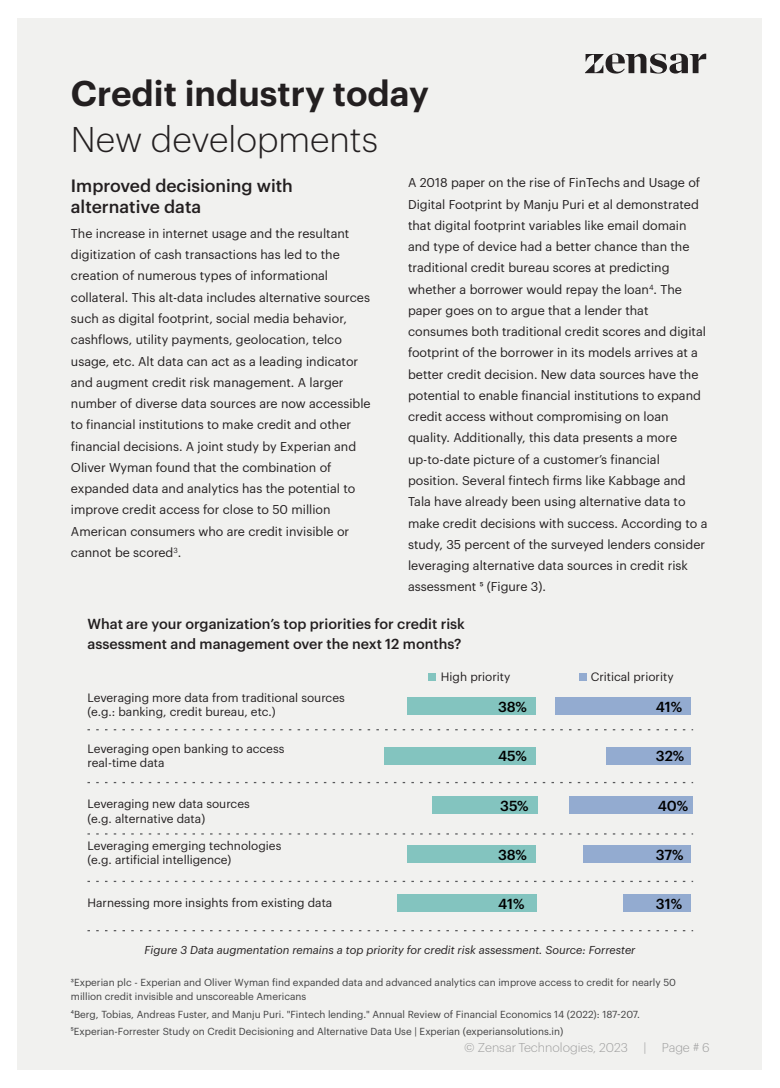
<style>
.page{position:relative;width:780px;height:1088px;background:#fff}
.page>*{position:absolute;margin:0;border:0;box-sizing:border-box;transform-origin:0 0}
.t1{font:600 35px "Graphik";color:#231f20}
.t2{font:300 35px "Graphik";color:#231f20}
.t3{font:500 17.5px/21.2px "Graphik";color:#231f20}
.t4{font:500 14.25px/20.2px "Graphik";color:#231f20}
.t5{font:500 14.25px "Graphik";letter-spacing:-.005em;color:#000}
.t6{font:12.5px/21.2px "Graphik";color:#231f20}
.t7{font:300 12.5px "Graphik";color:#9e9e9e}
.t8{font:11.88px/14.2px "Graphik";color:#231f20}
.t9{font:italic 11.25px "Graphik";color:#231f20}
.t10{font:10px/13.8px "Graphik";color:#404041}
</style>
<div class="page">
<div style="left:18px;top:18px;width:744px;height:1051px;background:#f1f1ef"></div>
<svg style="left:585px;top:54px;width:121px;height:20px"></svg>
<div style="left:407px;top:698px;width:129px;height:17px;background:#83c4bf"></div>
<div style="left:556px;top:698px;width:135px;height:17px;background:#93abd0"></div>
<div style="left:385px;top:747px;width:151px;height:17px;background:#83c4bf"></div>
<div style="left:606px;top:747px;width:85px;height:17px;background:#93abd0"></div>
<div style="left:432px;top:796px;width:106px;height:17px;background:#83c4bf"></div>
<div style="left:569px;top:796px;width:124px;height:17px;background:#93abd0"></div>
<div style="left:407px;top:845px;width:129px;height:18px;background:#83c4bf"></div>
<div style="left:583px;top:845px;width:108px;height:18px;background:#93abd0"></div>
<div style="left:397px;top:894px;width:139px;height:18px;background:#83c4bf"></div>
<div style="left:623px;top:894px;width:68px;height:18px;background:#93abd0"></div>
<div style="left:428px;top:673px;width:8px;height:7px;background:#83c4bf"></div>
<div style="left:579px;top:673px;width:8px;height:7px;background:#93abd0"></div>
<svg style="left:87px;top:729px;width:606px;height:1px"></svg>
<svg style="left:87px;top:782px;width:606px;height:1px"></svg>
<svg style="left:87px;top:833px;width:606px;height:1px"></svg>
<svg style="left:87px;top:881px;width:606px;height:1px"></svg>
<svg style="left:87px;top:930px;width:606px;height:1px"></svg>
<h1 class="t1" style="left:71px;top:66px;width:359px">Credit industry today</h1>
<h1 class="t2" style="left:71px;top:114px;width:309px">New developments</h1>
<h2 class="t3" style="left:71px;top:173px;width:223px">Improved decisioning with alternative data</h2>
<p class="t6" style="left:71px;top:222px;width:301px">The increase in internet usage and the resultant digitization of cash transactions has led to the creation of numerous types of informational collateral. This alt-data includes alternative sources such as digital footprint, social media behavior, cashflows, utility payments, geolocation, telco usage, etc. Alt data can act as a leading indicator and augment credit risk management. A larger number of diverse data sources are now accessible to financial institutions to make credit and other financial decisions. A joint study by Experian and Oliver Wyman found that the combination of expanded data and analytics has the potential to improve credit access for close to 50 million American consumers who are credit invisible or cannot be scored<sup>3</sup>.</p>
<p class="t6" style="left:408px;top:171px;width:301px">A 2018 paper on the rise of FinTechs and Usage of Digital Footprint by Manju Puri et al demonstrated that digital footprint variables like email domain and type of device had a better chance than the traditional credit bureau scores at predicting whether a borrower would repay the loan<sup>4</sup>. The paper goes on to argue that a lender that consumes both traditional credit scores and digital footprint of the borrower in its models arrives at a better credit decision. New data sources have the potential to enable financial institutions to expand credit access without compromising on loan quality. Additionally, this data presents a more up-to-date picture of a customer’s financial position. Several fintech firms like Kabbage and Tala have already been using alternative data to make credit decisions with success. According to a study, 35 percent of the surveyed lenders consider leveraging alternative data sources in credit risk assessment 5 (Figure 3).</p>
<p class="t4" style="left:87px;top:612px;width:379px">What are your organization’s top priorities for credit risk assessment and management over the next 12 months?</p>
<p class="t8" style="left:441px;top:668px;width:71px">High priority</p>
<p class="t8" style="left:590px;top:668px;width:84px">Critical priority</p>
<p class="t8" style="left:87px;top:690px;width:259px">Leveraging more data from traditional sources (e.g.: banking, credit bureau, etc.)</p>
<p class="t5" style="left:498px;top:696px;width:30px">38%</p>
<p class="t5" style="left:655px;top:696px;width:28px">41%</p>
<p class="t8" style="left:87px;top:740px;width:198px">Leveraging open banking to access real-time data</p>
<p class="t5" style="left:498px;top:745px;width:30px">45%</p>
<p class="t5" style="left:655px;top:745px;width:30px">32%</p>
<p class="t8" style="left:87px;top:796px;width:164px">Leveraging new data sources (e.g. alternative data)</p>
<p class="t5" style="left:500px;top:795px;width:30px">35%</p>
<p class="t5" style="left:658px;top:795px;width:32px">40%</p>
<p class="t8" style="left:87px;top:838px;width:195px">Leveraging emerging technologies (e.g. artificial intelligence)</p>
<p class="t5" style="left:498px;top:844px;width:30px">38%</p>
<p class="t5" style="left:655px;top:844px;width:29px">37%</p>
<p class="t8" style="left:87px;top:895px;width:246px">Harnessing more insights from existing data</p>
<p class="t5" style="left:498px;top:893px;width:28px">41%</p>
<p class="t5" style="left:656px;top:893px;width:28px">31%</p>
<p class="t9" style="left:144px;top:941px;width:492px">Figure 3 Data augmentation remains a top priority for credit risk assessment. Source: Forrester</p>
<p class="t10" style="left:71px;top:975px;width:606px">3Experian plc - Experian and Oliver Wyman find expanded data and advanced analytics can improve access to credit for nearly 50 million credit invisible and unscoreable Americans</p>
<p class="t10" style="left:71px;top:1004px;width:570px;line-height:17.5px">4Berg, Tobias, Andreas Fuster, and Manju Puri. "Fintech lending." Annual Review of Financial Economics 14 (2022): 187-207.<br>5Experian-Forrester Study on Credit Decisioning and Alternative Data Use | Experian (experiansolutions.in)</p>
<p class="t7" style="left:464px;top:1039px;width:247px">© Zensar Technologies, 2023 | Page # 6</p>
</div>
